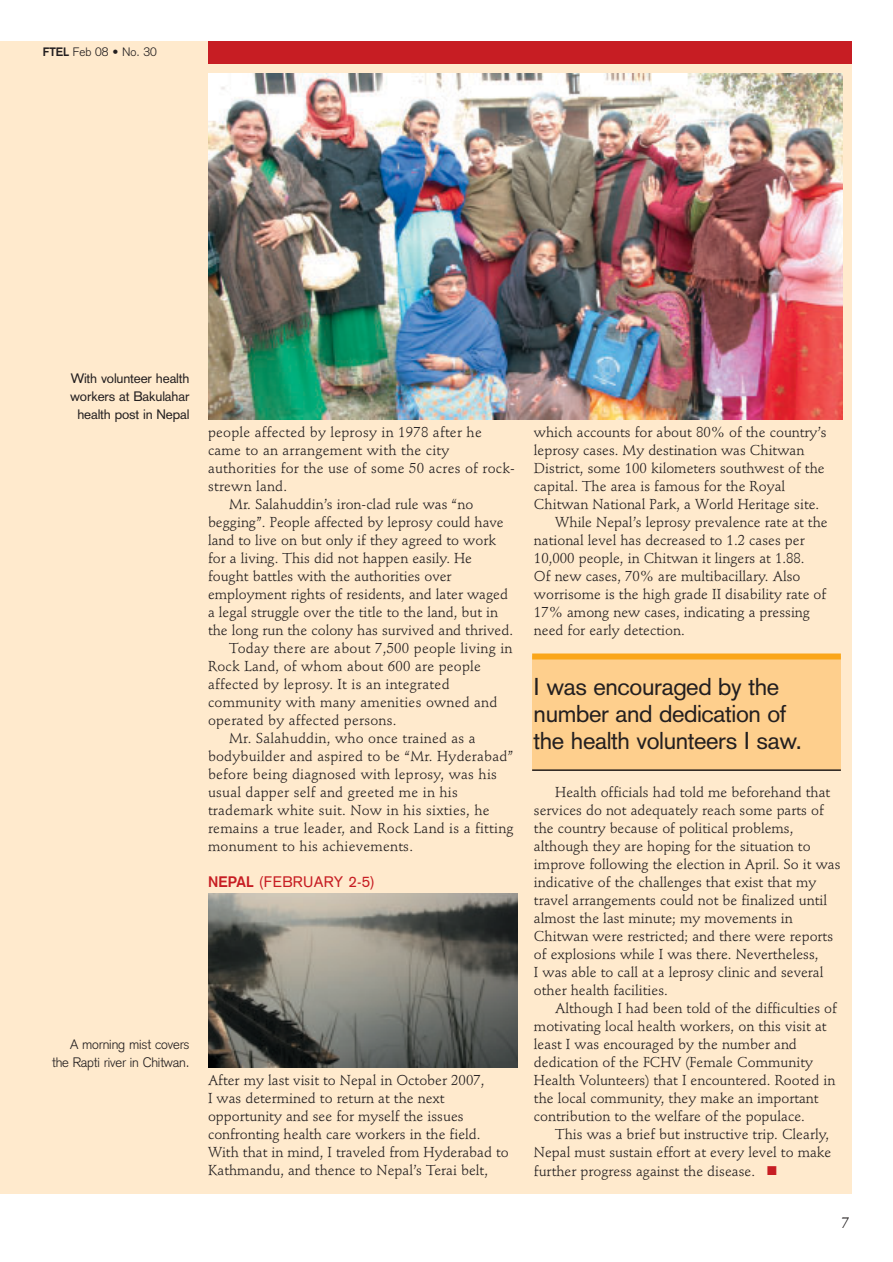
<style>
.page{position:relative;width:893px;height:1262px;background:#fff}
.page>*{position:absolute;margin:0;border:0;box-sizing:border-box;transform-origin:0 0}
.t1{font:24px/27px "Akzidenz Grotesk";letter-spacing:-.015em;color:#231f20}
.t2{font:15px "Akzidenz Grotesk";letter-spacing:.015em;color:#c71d23}
.t3{font:15px "Stempel Schneidler";color:#231f20}
.t4{font:14.25px/18px "Stempel Schneidler";color:#231f20}
.t5{font:13.5px/18px "Akzidenz Grotesk";letter-spacing:-.01em;color:#231f20;text-align:center}
.t6{font:300 13.5px/18px "Akzidenz Grotesk";letter-spacing:-.01em;color:#231f20;text-align:right}
.t7{font:300 12px "Akzidenz Grotesk";color:#231f20}
.s1{font-weight:700}
.s2{color:#c71d23}
</style>
<div class="page">
<div style="left:0;top:41px;width:851px;height:1152px;background:#ffeacd"></div>
<div style="left:208px;top:41px;width:643px;height:22px;background:#c71d23"></div>
<img style="left:208px;top:893px;width:309px;height:174px">
<img style="left:208px;top:74px;width:634px;height:345px">
<div style="left:532px;top:656px;width:308px;height:114px;background:#fecf8d"></div>
<div style="left:532px;top:653px;width:308px;height:6px;background:#faa61a"></div>
<hr style="left:532px;top:769px;width:308px;height:2px;background:#231f20">
<p class="t7" style="left:43px;top:47px;width:115px"><span class="s1">FTEL</span> Feb 08 • No. 30</p>
<p class="t5" style="left:70px;top:371px;width:121px">With volunteer health workers at Bakulahar health post in Nepal</p>
<p class="t4" style="left:208px;top:425px;width:275px">people affected by leprosy in 1978 after he</p>
<p class="t4" style="left:208px;top:443px;width:243px">came to an arrangement with the city</p>
<p class="t4" style="left:208px;top:461px;width:308px">authorities for the use of some 50 acres of rock-</p>
<p class="t4" style="left:208px;top:479px;width:81px">strewn land.</p>
<p class="t4" style="left:229px;top:497px;width:245px">Mr. Salahuddin’s iron-clad rule was “no</p>
<p class="t4" style="left:208px;top:515px;width:297px">begging”. People affected by leprosy could have</p>
<p class="t4" style="left:208px;top:533px;width:289px">land to live on but only if they agreed to work</p>
<p class="t4" style="left:208px;top:551px;width:266px">for a living. This did not happen easily. He</p>
<p class="t4" style="left:208px;top:569px;width:245px">fought battles with the authorities over</p>
<p class="t4" style="left:208px;top:587px;width:301px">employment rights of residents, and later waged</p>
<p class="t4" style="left:208px;top:605px;width:291px">a legal struggle over the title to the land, but in</p>
<p class="t4" style="left:208px;top:623px;width:306px">the long run the colony has survived and thrived.</p>
<p class="t4" style="left:229px;top:641px;width:284px">Today there are about 7,500 people living in</p>
<p class="t4" style="left:208px;top:659px;width:274px">Rock Land, of whom about 600 are people</p>
<p class="t4" style="left:208px;top:677px;width:243px">affected by leprosy. It is an integrated</p>
<p class="t4" style="left:208px;top:695px;width:291px">community with many amenities owned and</p>
<p class="t4" style="left:208px;top:713px;width:190px">operated by affected persons.</p>
<p class="t4" style="left:229px;top:731px;width:248px">Mr. Salahuddin, who once trained as a</p>
<p class="t4" style="left:208px;top:749px;width:307px">bodybuilder and aspired to be “Mr. Hyderabad”</p>
<p class="t4" style="left:208px;top:767px;width:290px">before being diagnosed with leprosy, was his</p>
<p class="t4" style="left:208px;top:785px;width:251px">usual dapper self and greeted me in his</p>
<p class="t4" style="left:208px;top:803px;width:283px">trademark white suit. Now in his sixties, he</p>
<p class="t4" style="left:208px;top:821px;width:307px">remains a true leader, and Rock Land is a fitting</p>
<p class="t4" style="left:208px;top:839px;width:206px">monument to his achievements.</p>
<p class="t2" style="left:208px;top:876px;width:168px"><span class="s1">NEPAL</span> (FEBRUARY 2-5)</p>
<p class="t6" style="left:52px;top:1037px;width:139px">A morning mist covers the Rapti river in Chitwan.</p>
<p class="t4" style="left:208px;top:1073px;width:302px">After my last visit to Nepal in October 2007,<br>I was determined to return at the next opportunity and see for myself the issues confronting health care workers in the field.<br>With that in mind, I traveled from Hyderabad to Kathmandu, and thence to Nepal’s Terai belt,</p>
<p class="t4" style="left:534px;top:425px;width:294px">which accounts for about 80% of the country’s</p>
<p class="t4" style="left:534px;top:443px;width:272px">leprosy cases. My destination was Chitwan</p>
<p class="t4" style="left:534px;top:461px;width:292px">District, some 100 kilometers southwest of the</p>
<p class="t4" style="left:534px;top:479px;width:253px">capital. The area is famous for the Royal</p>
<p class="t4" style="left:534px;top:497px;width:287px">Chitwan National Park, a World Heritage site.</p>
<p class="t4" style="left:555px;top:515px;width:274px">While Nepal’s leprosy prevalence rate at the</p>
<p class="t4" style="left:534px;top:533px;width:272px">national level has decreased to 1.2 cases per</p>
<p class="t4" style="left:534px;top:551px;width:272px">10,000 people, in Chitwan it lingers at 1.88.</p>
<p class="t4" style="left:534px;top:569px;width:268px">Of new cases, 70% are multibacillary. Also</p>
<p class="t4" style="left:534px;top:587px;width:294px">worrisome is the high grade II disability rate of</p>
<p class="t4" style="left:534px;top:605px;width:277px">17% among new cases, indicating a pressing</p>
<p class="t4" style="left:534px;top:623px;width:152px">need for early detection.</p>
<h1 class="t1" style="left:533px;top:675px;width:270px">I was encouraged by the number and dedication of the health volunteers I saw.</h1>
<p class="t4" style="left:534px;top:785px;width:308px;text-indent:21px">Health officials had told me beforehand that services do not adequately reach some parts of the country because of political problems, although they are hoping for the situation to improve following the election in April. So it was indicative of the challenges that exist that my travel arrangements could not be finalized until almost the last minute; my movements in Chitwan were restricted; and there were reports of explosions while I was there. Nevertheless,<br>I was able to call at a leprosy clinic and several other health facilities.</p>
<p class="t4" style="left:534px;top:1001px;width:304px;text-indent:21px">Although I had been told of the difficulties of motivating local health workers, on this visit at least I was encouraged by the number and dedication of the FCHV (Female Community Health Volunteers) that I encountered. Rooted in the local community, they make an important contribution to the welfare of the populace.</p>
<p class="t4" style="left:534px;top:1127px;width:299px;text-indent:21px">This was a brief but instructive trip. Clearly,<br>Nepal must sustain effort at every level to make further progress against the disease. <span class="s2">■</span></p>
<p class="t3" style="left:842px;top:1216px;width:9px">7</p>
</div>
